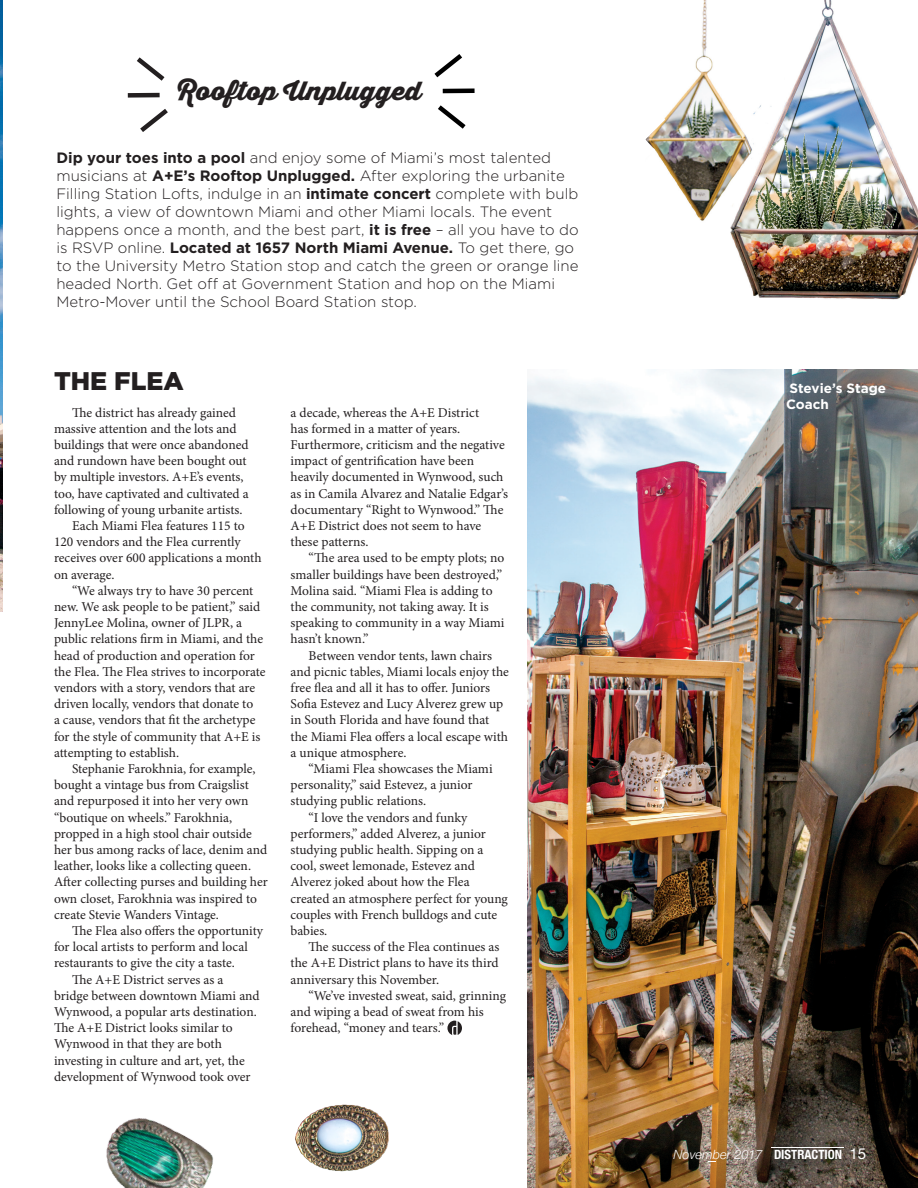
<style>
.page{position:relative;width:918px;height:1188px;background:#fff}
.page>*{position:absolute;margin:0;border:0;box-sizing:border-box;transform-origin:0 0}
.t1{font:900 25.5px "Thirsty Script";color:#231f20}
.t2{font:900 25.5px "Gotham";color:#231f20}
.Distraction_Paragrap{font:300 15px/18px "Gotham";color:#231f20}
.t3{font:15px "Helvetica Neue";color:#fff}
.BODYCOPY{font:13.5px/16.2px "Minion Pro";color:#231f20}
.Paragraph_Style_3{font:700 13.5px/16.2px "Gotham";color:#fff}
.t4{font:italic 300 12.75px "Helvetica Neue";color:#fff}
.t5{font:700 condensed 12.75px "Helvetica Neue";color:#fff}
.s1{font-weight:700}
</style>
<div class="page">
<img style="left:0;top:0;width:3px;height:612px">
<img style="left:295px;top:1104px;width:94px;height:68px">
<img style="left:106px;top:1118px;width:107px;height:70px">
<img style="left:664px;top:0;width:254px;height:300px">
<svg style="left:645px;top:69px;width:20px;height:95px"></svg>
<svg style="left:137px;top:57px;width:28px;height:24px"></svg>
<svg style="left:140px;top:109px;width:28px;height:23px"></svg>
<div style="left:128px;top:93px;width:32px;height:5px;background:#231f20"></div>
<svg style="left:438px;top:105px;width:28px;height:24px"></svg>
<svg style="left:434px;top:54px;width:28px;height:24px"></svg>
<div style="left:443px;top:88px;width:32px;height:5px;background:#000"></div>
<svg style="left:447px;top:1021px;width:15px;height:14px"></svg>
<img style="left:527px;top:369px;width:391px;height:819px">
<hr style="left:771px;top:1148px;width:72px;height:1px;background:#fff">
<p class="t1" style="left:178px;top:71px;width:245px">Rooftop Unplugged</p>
<p class="Distraction_Paragrap" style="left:56px;top:148px;width:524px"><span class="s1">Dip your toes into a pool</span> and enjoy some of Miami’s most talented musicians at <span class="s1">A+E’s Rooftop Unplugged.</span> After exploring the urbanite Filling Station Lofts, indulge in an <span class="s1">intimate concert</span> complete with bulb lights, a view of downtown Miami and other Miami locals. The event happens once a month, and the best part, <span class="s1">it is free</span> – all you have to do is RSVP online. <span class="s1">Located at 1657 North Miami Avenue.</span> To get there, go to the University Metro Station stop and catch the green or orange line headed North. Get off at Government Station and hop on the Miami Metro-Mover until the School Board Station stop.</p>
<p class="t2" style="left:54px;top:366px;width:131px">THE FLEA</p>
<p class="BODYCOPY" style="left:54px;top:404px;width:196px;text-indent:18px">The district has already gained massive attention and the lots and buildings that were once abandoned and rundown have been bought out by multiple investors. A+E’s events, too, have captivated and cultivated a following of young urbanite artists.</p>
<p class="BODYCOPY" style="left:54px;top:518px;width:209px;text-indent:18px">Each Miami Flea features 115 to<br>120 vendors and the Flea currently receives over 600 applications a month on average.</p>
<p class="BODYCOPY" style="left:54px;top:582px;width:213px;text-indent:18px">“We always try to have 30 percent new. We ask people to be patient,” said JennyLee Molina, owner of JLPR, a public relations firm in Miami, and the head of production and operation for the Flea. The Flea strives to incorporate vendors with a story, vendors that are driven locally, vendors that donate to<br>a cause, vendors that fit the archetype for the style of community that A+E is attempting to establish.</p>
<p class="BODYCOPY" style="left:54px;top:761px;width:215px;text-indent:18px">Stephanie Farokhnia, for example, bought a vintage bus from Craigslist and repurposed it into her very own “boutique on wheels.” Farokhnia, propped in a high stool chair outside her bus among racks of lace, denim and leather, looks like a collecting queen.<br>After collecting purses and building her own closet, Farokhnia was inspired to create Stevie Wanders Vintage.</p>
<p class="BODYCOPY" style="left:54px;top:923px;width:211px;text-indent:18px">The Flea also offers the opportunity for local artists to perform and local restaurants to give the city a taste.</p>
<p class="BODYCOPY" style="left:54px;top:971px;width:207px;text-indent:18px">The A+E District serves as a bridge between downtown Miami and Wynwood, a popular arts destination.<br>The A+E District looks similar to Wynwood in that they are both investing in culture and art, yet, the development of Wynwood took over</p>
<p class="BODYCOPY" style="left:291px;top:404px;width:219px">a decade, whereas the A+E District<br>has formed in a matter of years.<br>Furthermore, criticism and the negative impact of gentrification have been heavily documented in Wynwood, such as in Camila Alvarez and Natalie Edgar’s documentary “Right to Wynwood.” The A+E District does not seem to have these patterns.</p>
<p class="BODYCOPY" style="left:291px;top:550px;width:215px;text-indent:18px">“The area used to be empty plots; no smaller buildings have been destroyed,” Molina said. “Miami Flea is adding to the community, not taking away. It is speaking to community in a way Miami hasn’t known.”</p>
<p class="BODYCOPY" style="left:291px;top:647px;width:220px;text-indent:18px">Between vendor tents, lawn chairs and picnic tables, Miami locals enjoy the free flea and all it has to offer. Juniors Sofia Estevez and Lucy Alverez grew up in South Florida and have found that the Miami Flea offers a local escape with a unique atmosphere.</p>
<p class="BODYCOPY" style="left:291px;top:761px;width:204px;text-indent:18px">“Miami Flea showcases the Miami personality,” said Estevez, a junior studying public relations.</p>
<p class="BODYCOPY" style="left:291px;top:809px;width:219px;text-indent:18px">“I love the vendors and funky performers,” added Alverez, a junior studying public health. Sipping on a cool, sweet lemonade, Estevez and<br>Alverez joked about how the Flea created an atmosphere perfect for young couples with French bulldogs and cute babies.</p>
<p class="BODYCOPY" style="left:291px;top:939px;width:210px;text-align:justify;text-indent:18px">The success of the Flea continues as the A+E District plans to have its third anniversary this November.</p>
<p class="BODYCOPY" style="left:291px;top:987px;width:217px;text-indent:18px">“We’ve invested sweat, said, grinning and wiping a bead of sweat from his forehead, “money and tears.”</p>
<p class="Paragraph_Style_3" style="left:786px;top:379px;width:102px">Stevie’s Stage<br>Coach</p>
<p class="t4" style="left:674px;top:1144px;width:91px">November 2017</p>
<p class="t5" style="left:774px;top:1144px;width:70px">DISTRACTION</p>
<p class="t3" style="left:850px;top:1143px;width:18px">15</p>
</div>
